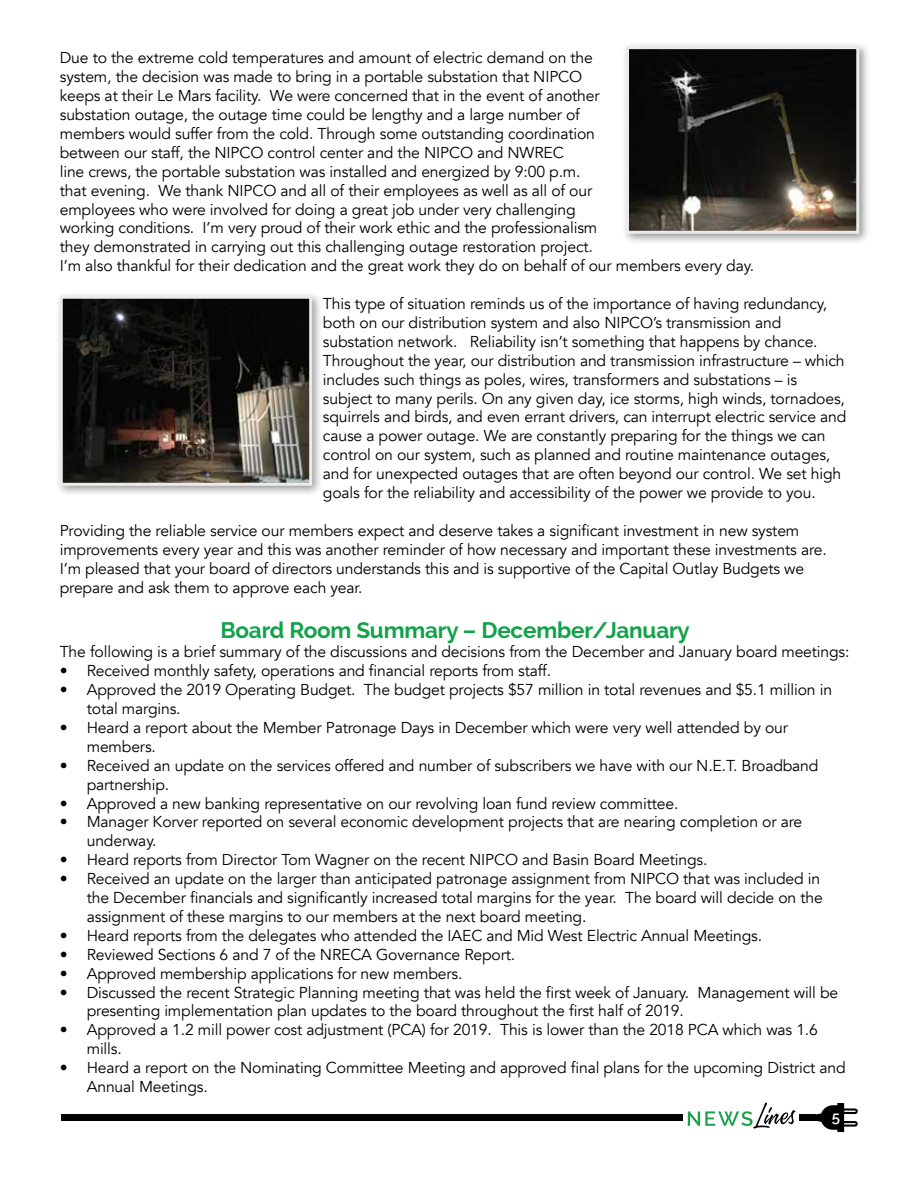
<style>
.page{position:relative;width:918px;height:1188px;background:#fff}
.page>*{position:absolute;margin:0;border:0;box-sizing:border-box;transform-origin:0 0}
.t1{font:700 22.5px "Raleway";letter-spacing:-.01em;color:#11a24a}
.t2{font:15.75px/18.9px "Avenir";letter-spacing:-.01em;color:#000}
.t3{font:600 15px "Raleway";color:#fff}
</style>
<div class="page">
<svg style="left:816px;top:1103px;width:42px;height:29px"></svg>
<div style="left:61px;top:1114px;width:755px;height:7px;background:#000"></div>
<div style="left:683px;top:1109px;width:116px;height:20px;background:#fff"></div>
<svg style="left:688px;top:1102px;width:108px;height:27px"></svg>
<div style="left:621px;top:41px;width:249px;height:204px;background:#000;opacity:.4"></div>
<img style="left:630px;top:50px;width:225px;height:180px">
<div style="left:626px;top:46px;width:233px;height:188px;border:3px solid #ebebec"></div>
<div style="left:55px;top:291px;width:269px;height:206px;background:#000;opacity:.4"></div>
<img style="left:64px;top:300px;width:244px;height:182px">
<div style="left:60px;top:296px;width:252px;height:190px;border:3px solid #ebebec"></div>
<p class="t2" style="left:60px;top:49px;width:696px">Due to the extreme cold temperatures and amount of electric demand on the<br>system, the decision was made to bring in a portable substation that NIPCO<br>keeps at their Le Mars facility. We were concerned that in the event of another<br>substation outage, the outage time could be lengthy and a large number of<br>members would suffer from the cold. Through some outstanding coordination<br>between our staff, the NIPCO control center and the NIPCO and NWREC<br>line crews, the portable substation was installed and energized by 9:00 p.m.<br>that evening. We thank NIPCO and all of their employees as well as all of our<br>employees who were involved for doing a great job under very challenging<br>working conditions. I’m very proud of their work ethic and the professionalism<br>they demonstrated in carrying out this challenging outage restoration project.<br>I’m also thankful for their dedication and the great work they do on behalf of our members every day.</p>
<p class="t2" style="left:323px;top:294px;width:525px">This type of situation reminds us of the importance of having redundancy, both on our distribution system and also NIPCO’s transmission and substation network. Reliability isn’t something that happens by chance.<br>Throughout the year, our distribution and transmission infrastructure – which includes such things as poles, wires, transformers and substations – is subject to many perils. On any given day, ice storms, high winds, tornadoes, squirrels and birds, and even errant drivers, can interrupt electric service and cause a power outage. We are constantly preparing for the things we can control on our system, such as planned and routine maintenance outages, and for unexpected outages that are often beyond our control. We set high goals for the reliability and accessibility of the power we provide to you.</p>
<p class="t2" style="left:60px;top:521px;width:769px">Providing the reliable service our members expect and deserve takes a significant investment in new system improvements every year and this was another reminder of how necessary and important these investments are.<br>I’m pleased that your board of directors understands this and is supportive of the Capital Outlay Budgets we prepare and ask them to approve each year.</p>
<h1 class="t1" style="left:221px;top:618px;width:471px">Board Room Summary – December/January</h1>
<p class="t2" style="left:60px;top:643px;width:791px">The following is a brief summary of the discussions and decisions from the December and January board meetings:</p>
<p class="t2" style="left:60px;top:662px;width:493px">• Received monthly safety, operations and financial reports from staff.</p>
<p class="t2" style="left:87px;top:681px;width:747px;text-indent:-27px">• Approved the 2019 Operating Budget. The budget projects $57 million in total revenues and $5.1 million in total margins.</p>
<p class="t2" style="left:87px;top:718px;width:703px;text-indent:-27px">• Heard a report about the Member Patronage Days in December which were very well attended by our members.</p>
<p class="t2" style="left:87px;top:756px;width:733px;text-indent:-27px">• Received an update on the services offered and number of subscribers we have with our N.E.T. Broadband partnership.</p>
<p class="t2" style="left:60px;top:794px;width:620px">• Approved a new banking representative on our revolving loan fund review committee.</p>
<p class="t2" style="left:87px;top:813px;width:717px;text-indent:-27px">• Manager Korver reported on several economic development projects that are nearing completion or are underway.</p>
<p class="t2" style="left:60px;top:851px;width:649px">• Heard reports from Director Tom Wagner on the recent NIPCO and Basin Board Meetings.</p>
<p class="t2" style="left:87px;top:870px;width:738px;text-indent:-27px">• Received an update on the larger than anticipated patronage assignment from NIPCO that was included in the December financials and significantly increased total margins for the year. The board will decide on the assignment of these margins to our members at the next board meeting.</p>
<p class="t2" style="left:60px;top:926px;width:704px">• Heard reports from the delegates who attended the IAEC and Mid West Electric Annual Meetings.</p>
<p class="t2" style="left:60px;top:945px;width:457px">• Reviewed Sections 6 and 7 of the NRECA Governance Report.</p>
<p class="t2" style="left:60px;top:964px;width:404px">• Approved membership applications for new members.</p>
<p class="t2" style="left:87px;top:983px;width:753px;text-indent:-27px">• Discussed the recent Strategic Planning meeting that was held the first week of January. Management will be presenting implementation plan updates to the board throughout the first half of 2019.</p>
<p class="t2" style="left:87px;top:1021px;width:733px;text-indent:-27px">• Approved a 1.2 mill power cost adjustment (PCA) for 2019. This is lower than the 2018 PCA which was 1.6 mills.</p>
<p class="t2" style="left:87px;top:1059px;width:760px;text-indent:-27px">• Heard a report on the Nominating Committee Meeting and approved final plans for the upcoming District and<br>Annual Meetings.</p>
<p class="t3" style="left:832px;top:1108px;width:10px">5</p>
</div>
